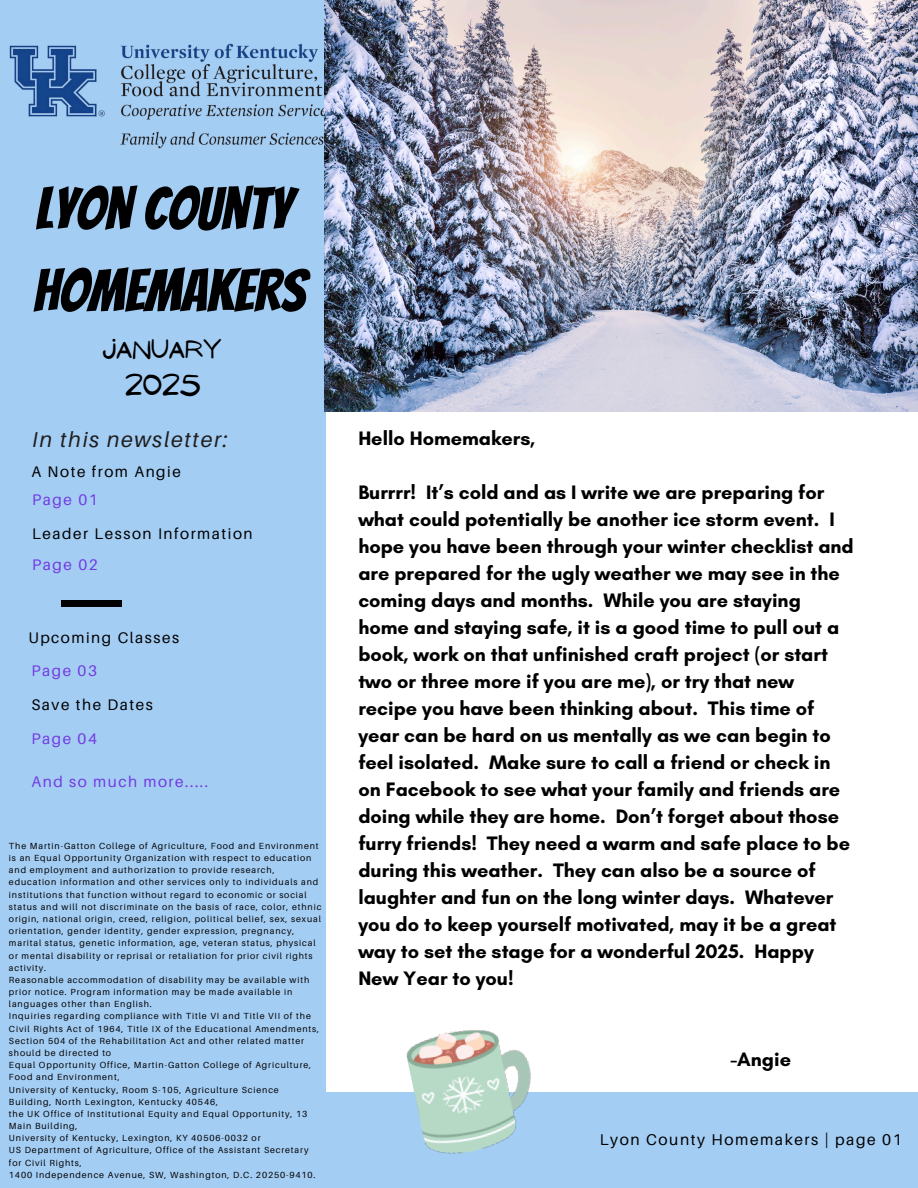
<style>
.page{position:relative;width:918px;height:1188px;background:#fff}
.page>*{position:absolute;margin:0;border:0;box-sizing:border-box;transform-origin:0 0}
.t1{font:58.95px/82.2px "Bangers";color:#000}
.t2{font:26.7px "NF Ananias Regular";color:#000}
.t3{font:23.85px "NF Ananias Regular";color:#000}
.t4{font:italic 21.45px "Aileron";letter-spacing:.08em;color:#1e1e1e}
.t5{font:700 19.8px/27px "Glacial Indifference";color:#000}
.t6{font:15.6px "Aileron";letter-spacing:.1em;color:#000}
.t7{font:15.3px "Aileron";letter-spacing:.1em;color:#000}
.t8{font:15.3px "Aileron";letter-spacing:.1em;color:#723ae1}
.t9{font:8.85px/12.1px "Aileron";letter-spacing:.1em;color:#000}
</style>
<div class="page">
<div style="left:325px;top:1093px;width:593px;height:95px;background:#a4cdf4"></div>
<div style="left:0;top:0;width:325px;height:1188px;background:#a4cdf4"></div>
<div style="left:61px;top:601px;width:61px;height:6px;background:#000"></div>
<img style="left:9px;top:40px;width:316px;height:119px">
<img style="left:325px;top:0;width:593px;height:412px">
<img style="left:404px;top:1029px;width:140px;height:125px">
<p class="t1" style="left:33px;top:168px;width:274px">LYON COUNTY<br>HOMEMAKERS</p>
<h1 class="t3" style="left:103px;top:336px;width:121px">JANUARY</h1>
<h1 class="t2" style="left:125px;top:370px;width:77px">2025</h1>
<p class="t4" style="left:32px;top:426px;width:197px">In this newsletter:</p>
<p class="t7" style="left:31px;top:462px;width:151px">A Note from Angie</p>
<p class="t8" style="left:32px;top:490px;width:67px">Page 01</p>
<p class="t7" style="left:32px;top:524px;width:222px">Leader Lesson Information</p>
<p class="t8" style="left:32px;top:556px;width:67px">Page 02</p>
<p class="t7" style="left:28px;top:628px;width:152px">Upcoming Classes</p>
<p class="t8" style="left:31px;top:661px;width:67px">Page 03</p>
<p class="t7" style="left:31px;top:695px;width:123px">Save the Dates</p>
<p class="t8" style="left:31px;top:730px;width:67px">Page 04</p>
<p class="t8" style="left:31px;top:772px;width:178px">And so much more.....</p>
<h5 class="t9" style="left:9px;top:840px;width:314px">The Martin-Gatton College of Agriculture, Food and Environment is an Equal Opportunity Organization with respect to education and employment and authorization to provide research, education information and other services only to individuals and institutions that function without regard to economic or social status and will not discriminate on the basis of race, color, ethnic origin, national origin, creed, religion, political belief, sex, sexual orientation, gender identity, gender expression, pregnancy, marital status, genetic information, age, veteran status, physical or mental disability or reprisal or retaliation for prior civil rights activity.</h5>
<h5 class="t9" style="left:9px;top:974px;width:302px">Reasonable accommodation of disability may be available with prior notice. Program information may be made available in languages other than English.</h5>
<h5 class="t9" style="left:9px;top:1010px;width:312px">Inquiries regarding compliance with Title VI and Title VII of the Civil Rights Act of 1964, Title IX of the Educational Amendments, Section 504 of the Rehabilitation Act and other related matter should be directed to</h5>
<h5 class="t9" style="left:9px;top:1059px;width:304px">Equal Opportunity Office, Martin-Gatton College of Agriculture,<br>Food and Environment,</h5>
<p class="t9" style="left:9px;top:1083px;width:271px">University of Kentucky, Room S-105, Agriculture Science<br>Building, North Lexington, Kentucky 40546,</p>
<h5 class="t9" style="left:9px;top:1108px;width:300px">the UK Office of Institutional Equity and Equal Opportunity, 13<br>Main Building,</h5>
<h5 class="t9" style="left:9px;top:1132px;width:253px">University of Kentucky, Lexington, KY 40506-0032 or</h5>
<h5 class="t9" style="left:9px;top:1144px;width:301px">US Department of Agriculture, Office of the Assistant Secretary for Civil Rights,</h5>
<h5 class="t9" style="left:9px;top:1169px;width:308px">1400 Independence Avenue, SW, Washington, D.C. 20250-9410.</h5>
<h2 class="t5" style="left:358px;top:424px;width:179px">Hello Homemakers,</h2>
<h4 class="t5" style="left:358px;top:478px;width:497px">Burrrr! It’s cold and as I write we are preparing for what could potentially be another ice storm event. I hope you have been through your winter checklist and are prepared for the ugly weather we may see in the coming days and months. While you are staying home and staying safe, it is a good time to pull out a book, work on that unfinished craft project (or start two or three more if you are me), or try that new recipe you have been thinking about. This time of year can be hard on us mentally as we can begin to feel isolated. Make sure to call a friend or check in on Facebook to see what your family and friends are doing while they are home. Don’t forget about those furry friends! They need a warm and safe place to be during this weather. They can also be a source of laughter and fun on the long winter days. Whatever you do to keep yourself motivated, may it be a great way to set the stage for a wonderful 2025. Happy New Year to you!</h4>
<h5 class="t5" style="left:730px;top:1045px;width:62px">-Angie</h5>
<p class="t6" style="left:600px;top:1129px;width:304px">Lyon County Homemakers | page 01</p>
</div>
